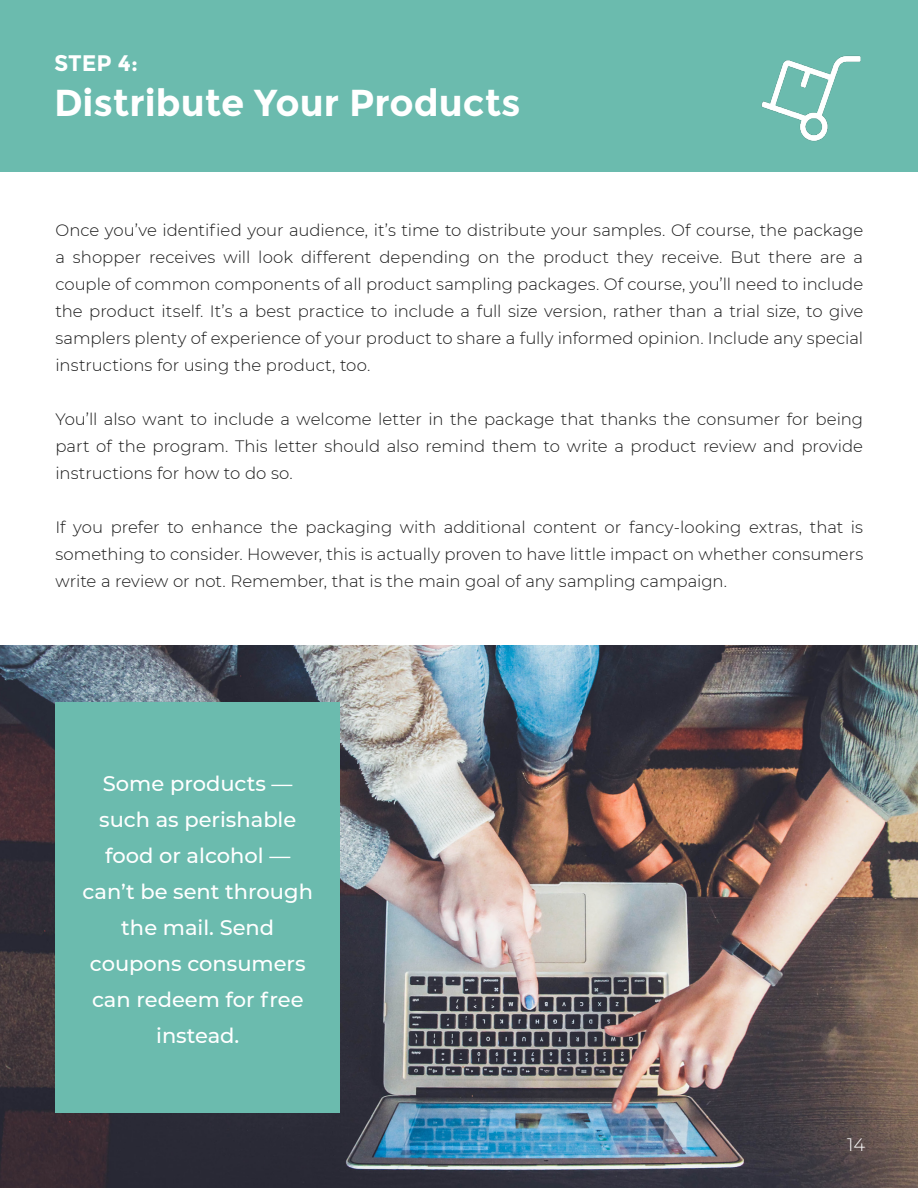
<style>
.page{position:relative;width:918px;height:1188px;background:#fff}
.page>*{position:absolute;margin:0;border:0;box-sizing:border-box;transform-origin:0 0}
.t1{font:700 37.5px "Montserrat";color:#fff}
.t2{font:700 22.5px "Montserrat";color:#fff}
.t3{font:500 21px/36px "Montserrat";color:#fff;text-align:center}
.t4{font:300 18px "Montserrat";color:#fff}
.t5{font:300 16.5px/27px "Montserrat";color:#191919;text-align:justify}
</style>
<div class="page">
<img style="left:0;top:646px;width:918px;height:542px">
<div style="left:0;top:0;width:918px;height:171px;background:#6bbbae"></div>
<img style="left:761px;top:55px;width:100px;height:86px">
<div style="left:55px;top:702px;width:285px;height:410px;background:#6bbbae"></div>
<h2 class="t2" style="left:54px;top:54px;width:85px">STEP 4:</h2>
<h1 class="t1" style="left:54px;top:88px;width:468px">Distribute Your Products</h1>
<p class="t5" style="left:55px;top:216px;width:809px">Once you’ve identified your audience, it’s time to distribute your samples. Of course, the package a shopper receives will look different depending on the product they receive. But there are a couple of common components of all product sampling packages. Of course, you’ll need to include the product itself. It’s a best practice to include a full size version, rather than a trial size, to give samplers plenty of experience of your product to share a fully informed opinion. Include any special instructions for using the product, too.</p>
<p class="t5" style="left:55px;top:406px;width:809px">You’ll also want to include a welcome letter in the package that thanks the consumer for being part of the program. This letter should also remind them to write a product review and provide instructions for how to do so.</p>
<p class="t5" style="left:55px;top:513px;width:809px">If you prefer to enhance the packaging with additional content or fancy-looking extras, that is something to consider. However, this is actually proven to have little impact on whether consumers write a review or not. Remember, that is the main goal of any sampling campaign.</p>
<p class="t3" style="left:83px;top:768px;width:232px">Some products — such as perishable food or alcohol — can’t be sent through the mail. Send coupons consumers can redeem for free instead.</p>
<p class="t4" style="left:847px;top:1136px;width:20px">14</p>
</div>
